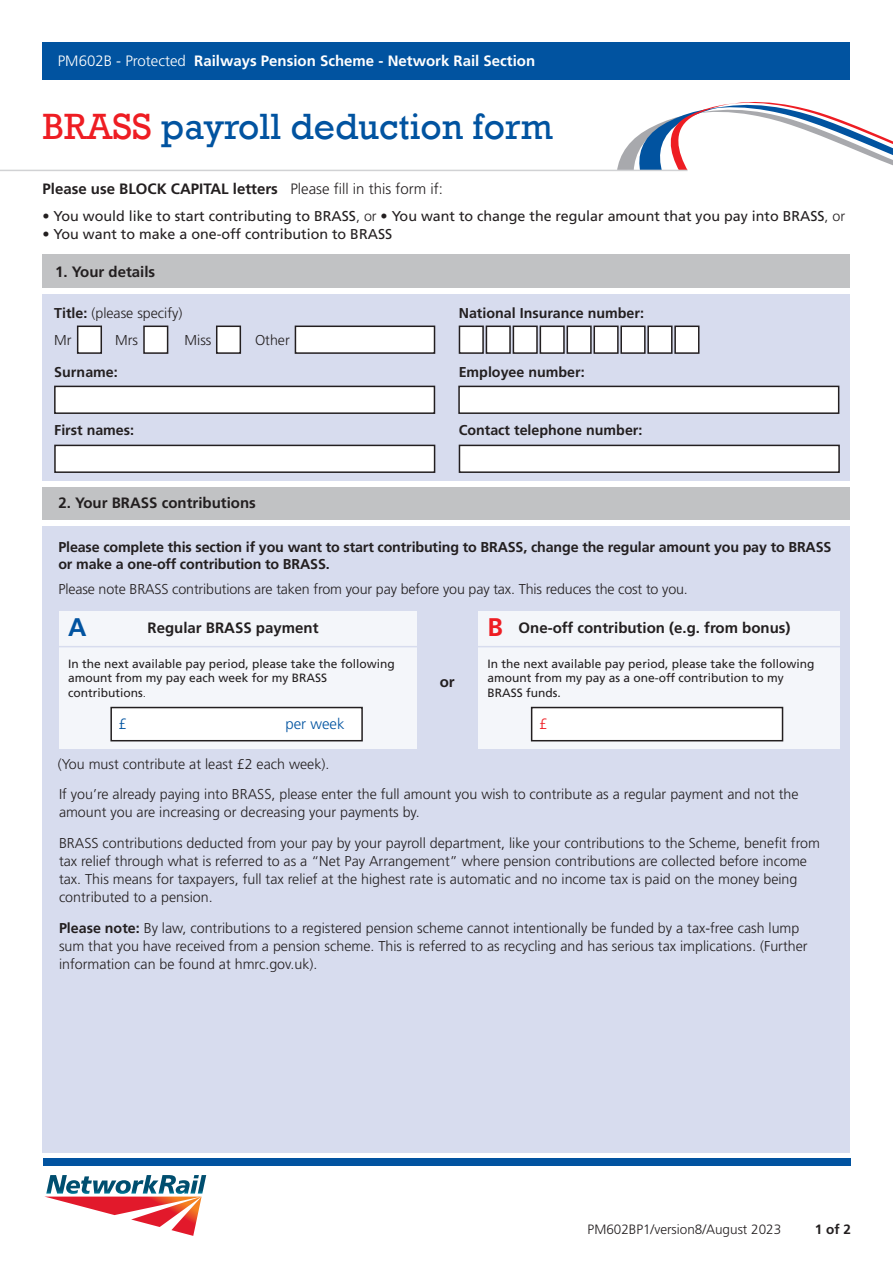
<style>
.page{position:relative;width:893px;height:1263px;background:#fff}
.page>*{position:absolute;margin:0;border:0;box-sizing:border-box;transform-origin:0 0}
.t1{font:37.5px "Rockwell";color:#0153a0}
.t2{font:25.5px "Frutiger LT 65 Bd";color:#0153a0}
.t3{font:25.5px "Frutiger LT 65 Bd";color:#ee1d23}
.t4{font:15px "Frutiger LT 65 Bd";color:#231f20}
.t5{font:15px "Frutiger LT 65 Bd";color:#fff}
.t6{font:15px "Frutiger LT 45 Lt";color:#0153a0}
.t7{font:15px "Frutiger LT 45 Lt";color:#ee1d23}
.t8{font:14.25px/18px "Frutiger LT 45 Lt";color:#231f20}
.t9{font:14.25px/16.5px "Frutiger LT 65 Bd";letter-spacing:-.01em;color:#231f20}
.t10{font:14.25px "Frutiger LT 55 Rm";color:#231f20}
.t11{font:13.5px "Frutiger LT 45 Lt";color:#231f20}
.t12{font:13.5px "Frutiger LT 65 Bd";color:#231f20}
.t13{font:12px/14.4px "Frutiger LT 55 Rm";color:#231f20}
.s1{font-family:"Frutiger LT 45 Lt"}
.s2{color:#ee1d23}
.s3{font-family:"Frutiger LT 65 Bd"}
</style>
<div class="page">
<div style="left:43px;top:293px;width:807px;height:864px;background:#d7dcee"></div>
<div style="left:43px;top:486px;width:807px;height:34px;background:#c1c2c4"></div>
<div style="left:43px;top:520px;width:807px;height:5px;background:#fff"></div>
<div style="left:43px;top:481px;width:807px;height:5px;background:#fff"></div>
<div style="left:43px;top:254px;width:807px;height:34px;background:#c1c2c4"></div>
<div style="left:55px;top:386px;width:379px;height:27px;background:#fff"></div>
<div style="left:54px;top:386px;width:381px;height:28px;border:2px solid #231f20"></div>
<div style="left:459px;top:445px;width:380px;height:27px;background:#fff"></div>
<div style="left:459px;top:445px;width:381px;height:28px;border:2px solid #231f20"></div>
<div style="left:55px;top:445px;width:380px;height:27px;background:#fff"></div>
<div style="left:54px;top:445px;width:381px;height:28px;border:2px solid #231f20"></div>
<div style="left:459px;top:386px;width:380px;height:27px;background:#fff"></div>
<div style="left:458px;top:386px;width:381px;height:28px;border:2px solid #231f20"></div>
<div style="left:59px;top:611px;width:357px;height:138px;background:#f4f6fa"></div>
<hr style="left:58px;top:646px;width:365px;height:1px;background:#d7dcee">
<div style="left:111px;top:707px;width:251px;height:34px;background:#fff"></div>
<div style="left:110px;top:707px;width:253px;height:34px;border:2px solid #231f20"></div>
<div style="left:478px;top:611px;width:361px;height:138px;background:#f4f6fa"></div>
<hr style="left:475px;top:646px;width:368px;height:1px;background:#d7dcee">
<div style="left:532px;top:707px;width:250px;height:34px;background:#fff"></div>
<div style="left:531px;top:707px;width:252px;height:34px;border:2px solid #231f20"></div>
<div style="left:43px;top:43px;width:807px;height:37px;background:#0153a0"></div>
<svg style="left:616px;top:102px;width:277px;height:68px"></svg>
<hr style="left:0;top:170px;width:688px;height:1px;background:#d1d2d4">
<div style="left:43px;top:1153px;width:807px;height:5px;background:#fff"></div>
<div style="left:295px;top:326px;width:139px;height:27px;background:#fff"></div>
<div style="left:295px;top:326px;width:140px;height:28px;border:2px solid #231f20"></div>
<div style="left:78px;top:326px;width:23px;height:27px;background:#fff"></div>
<div style="left:77px;top:326px;width:25px;height:28px;border:2px solid #231f20"></div>
<div style="left:144px;top:326px;width:24px;height:27px;background:#fff"></div>
<div style="left:143px;top:326px;width:25px;height:28px;border:2px solid #231f20"></div>
<div style="left:217px;top:326px;width:23px;height:27px;background:#fff"></div>
<div style="left:216px;top:326px;width:25px;height:28px;border:2px solid #231f20"></div>
<div style="left:459px;top:326px;width:24px;height:27px;background:#fff"></div>
<div style="left:459px;top:326px;width:25px;height:28px;border:2px solid #231f20"></div>
<div style="left:486px;top:326px;width:24px;height:27px;background:#fff"></div>
<div style="left:486px;top:326px;width:25px;height:28px;border:2px solid #231f20"></div>
<div style="left:513px;top:326px;width:24px;height:27px;background:#fff"></div>
<div style="left:513px;top:326px;width:25px;height:28px;border:2px solid #231f20"></div>
<div style="left:540px;top:326px;width:24px;height:27px;background:#fff"></div>
<div style="left:540px;top:326px;width:25px;height:28px;border:2px solid #231f20"></div>
<div style="left:567px;top:326px;width:24px;height:27px;background:#fff"></div>
<div style="left:567px;top:326px;width:25px;height:28px;border:2px solid #231f20"></div>
<div style="left:594px;top:326px;width:24px;height:27px;background:#fff"></div>
<div style="left:593px;top:326px;width:26px;height:28px;border:2px solid #231f20"></div>
<div style="left:621px;top:326px;width:24px;height:27px;background:#fff"></div>
<div style="left:620px;top:326px;width:26px;height:28px;border:2px solid #231f20"></div>
<div style="left:648px;top:326px;width:24px;height:27px;background:#fff"></div>
<div style="left:647px;top:326px;width:25px;height:28px;border:2px solid #231f20"></div>
<div style="left:675px;top:326px;width:24px;height:27px;background:#fff"></div>
<div style="left:674px;top:326px;width:25px;height:28px;border:2px solid #231f20"></div>
<svg style="left:45px;top:1175px;width:162px;height:61px"></svg>
<div style="left:43px;top:1158px;width:808px;height:8px;background:#0153a0"></div>
<p class="t5" style="left:58px;top:52px;width:479px"><span class="s1">PM602B - Protected</span> Railways Pension Scheme - Network Rail Section</p>
<p class="t1" style="left:43px;top:105px;width:512px"><span class="s2">BRASS</span> payroll deduction form</p>
<p class="t4" style="left:43px;top:180px;width:402px">Please use BLOCK CAPITAL letters <span class="s1">Please fill in this form if:</span></p>
<p class="t10" style="left:43px;top:207px;width:804px">• You would like to start contributing to BRASS<span class="s1">, or •</span> You want to change the regular amount that you pay into BRASS<span class="s1">, or</span></p>
<p class="t10" style="left:43px;top:225px;width:351px">• You want to make a one-off contribution to BRASS</p>
<p class="t4" style="left:55px;top:263px;width:102px">1. Your details</p>
<p class="t8" style="left:54px;top:305px;width:130px"><span class="s3">Title:</span> (please specify)</p>
<p class="t8" style="left:54px;top:332px;width:19px">Mr</p>
<p class="t8" style="left:115px;top:332px;width:24px">Mrs</p>
<p class="t8" style="left:184px;top:332px;width:28px">Miss</p>
<p class="t8" style="left:255px;top:332px;width:36px">Other</p>
<p class="t9" style="left:54px;top:364px;width:65px">Surname:</p>
<p class="t9" style="left:54px;top:422px;width:81px">First names:</p>
<p class="t9" style="left:459px;top:305px;width:187px">National Insurance number:</p>
<p class="t9" style="left:459px;top:364px;width:127px">Employee number:</p>
<p class="t9" style="left:459px;top:422px;width:185px">Contact telephone number:</p>
<p class="t4" style="left:58px;top:494px;width:199px">2. Your BRASS contributions</p>
<p class="t9" style="left:58px;top:539px;width:774px">Please complete this section if you want to start contributing to BRASS, change the regular amount you pay to BRASS or make a one-off contribution to BRASS.</p>
<p class="t8" style="left:58px;top:581px;width:631px">Please note BRASS contributions are taken from your pay before you pay tax. This reduces the cost to you.</p>
<p class="t2" style="left:68px;top:612px;width:20px">A</p>
<p class="t4" style="left:148px;top:619px;width:172px">Regular BRASS payment</p>
<p class="t13" style="left:68px;top:656px;width:328px">In the next available pay period, please take the following</p>
<p class="t13" style="left:68px;top:671px;width:261px">amount from my pay each week for my BRASS contributions<span class="s1">.</span></p>
<p class="t4" style="left:440px;top:673px;width:16px">or</p>
<p class="t3" style="left:488px;top:612px;width:17px">B</p>
<p class="t4" style="left:519px;top:619px;width:273px">One-off contribution (e.g. from bonus)</p>
<p class="t13" style="left:488px;top:656px;width:328px">In the next available pay period, please take the following amount from my pay as a one-off contribution to my<br>BRASS funds.</p>
<p class="t6" style="left:119px;top:716px;width:10px">£</p>
<p class="t6" style="left:285px;top:716px;width:61px">per week</p>
<p class="t7" style="left:539px;top:716px;width:10px">£</p>
<p class="t8" style="left:58px;top:755px;width:273px">(You must contribute at least £2 each week).</p>
<p class="t8" style="left:59px;top:785px;width:741px">If you’re already paying into BRASS, please enter the full amount you wish to contribute as a regular payment and not the amount you are increasing or decreasing your payments by.</p>
<p class="t8" style="left:59px;top:834px;width:762px">BRASS contributions deducted from your pay by your payroll department, like your contributions to the Scheme, benefit from tax relief through what is referred to as a “Net Pay Arrangement” where pension contributions are collected before income tax. This means for taxpayers, full tax relief at the highest rate is automatic and no income tax is paid on the money being contributed to a pension.</p>
<p class="t8" style="left:59px;top:919px;width:750px"><span class="s3">Please note:</span> By law, contributions to a registered pension scheme cannot intentionally be funded by a tax-free cash lump sum that you have received from a pension scheme. This is referred to as recycling and has serious tax implications. (Further information can be found at hmrc.gov.uk).</p>
<p class="t11" style="left:588px;top:1221px;width:195px">PM602BP1/version8/August 2023</p>
<p class="t12" style="left:815px;top:1221px;width:38px">1 of 2</p>
</div>
